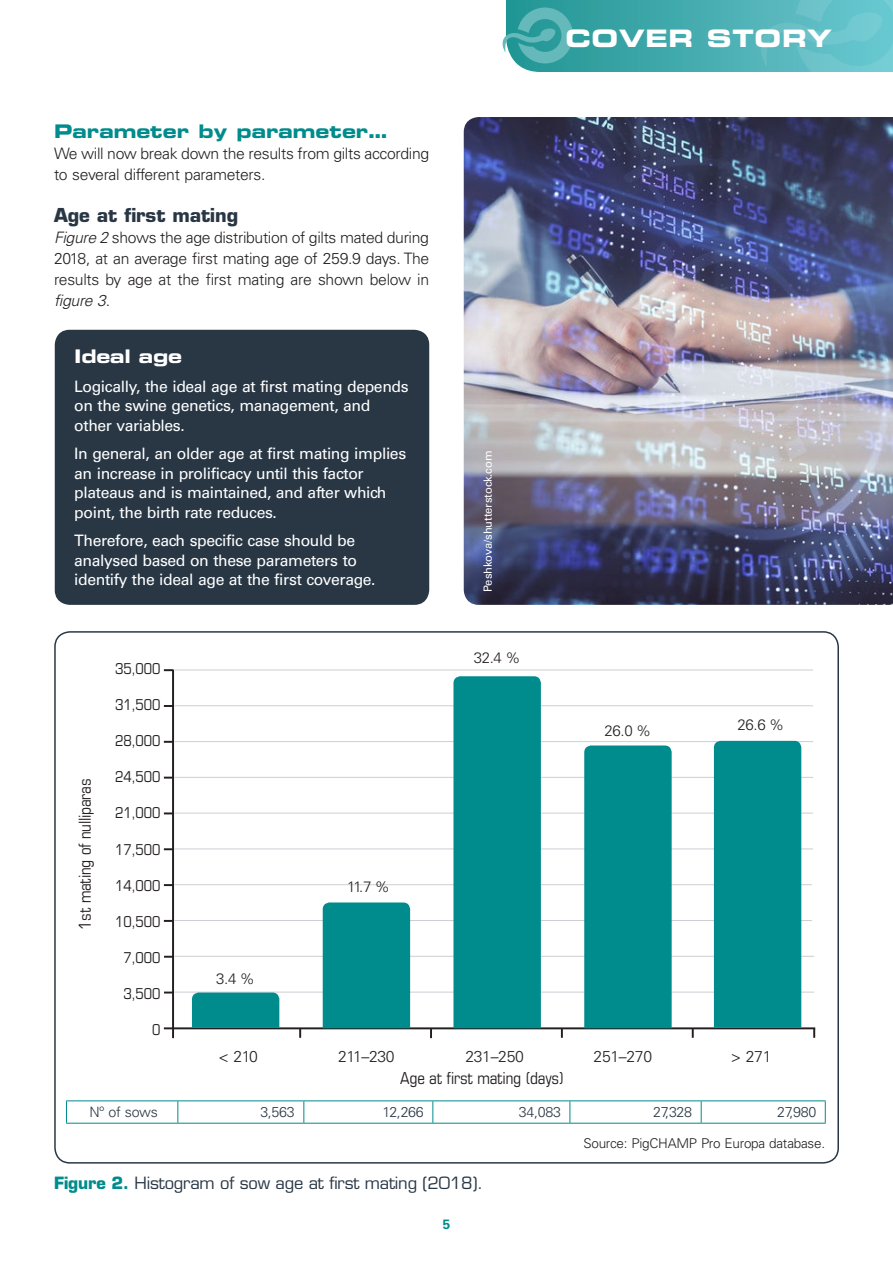
<style>
.page{position:relative;width:893px;height:1263px;background:#fff}
.page>*{position:absolute;margin:0;border:0;box-sizing:border-box;transform-origin:0 0}
.t1{font:24px "Eurostile LT Std Bold Ex 2";letter-spacing:.03em;color:#fff}
.MSD_Apartado_1{font:18.75px "Eurostile LT Std Bold Ex 2";color:#008b8c}
.MSD_Apartado_2{font:700 18.75px "Eurostile LT Std";color:#293745}
.MSD_Despiece_titular{font:18.75px "Eurostile LT Std Bold Ex 2";letter-spacing:-.01em;color:#fff}
.MSD_Pie_de_foto{font:16.5px "Eurostile LT Std";letter-spacing:-.01em;color:#293745}
.MSD_Grafica_eje{font:condensed 16.5px "Eurostile LT Std";letter-spacing:-.01em;color:#231f20}
.MSD_Despiece_texto{font:15.75px/19.5px "Univers LT Std";letter-spacing:-.025em;color:#fff}
.MSD_Texto_normal{font:300 15.75px/21px "Univers LT Std";letter-spacing:-.02em;color:#231f20}
.t2{font:300 15.15px "Univers LT Std";letter-spacing:-.025em;color:#231f20}
.MSD_Grafica_eje-2{font:condensed 15px "Eurostile LT Std";letter-spacing:-.01em;color:#231f20}
.MSD_Tabla_texto{font:300 14.25px "Univers LT Std";letter-spacing:-.02em;color:#293745}
.MSD_Tabla_pie{font:300 13.5px "Univers LT Std";letter-spacing:-.02em;color:#231f20}
.t3{font:700 13.5px "Univers LT Std";color:#008b8c}
.MSD_Fuente_foto{font:11.25px "Univers LT Std";letter-spacing:-.01em;color:#fff}
.s1{font-style:italic}
.s2{font-weight:700;color:#008b8c}
</style>
<div class="page">
<img style="left:464px;top:117px;width:429px;height:488px">
<div style="left:55px;top:330px;width:374px;height:275px;background:#293745;border-radius:15px"></div>
<svg style="left:503px;top:0;width:390px;height:72px;background:#4fb1b5"></svg>
<hr style="left:172px;top:670px;width:2px;height:368px;background:#231f20">
<hr style="left:164px;top:1027px;width:651px;height:2px;background:#231f20">
<hr style="left:174px;top:920px;width:638px;height:1px;background:#cbced2">
<svg style="left:164px;top:920px;width:8px;height:2px"></svg>
<hr style="left:174px;top:884px;width:638px;height:1px;background:#cbced2">
<svg style="left:164px;top:884px;width:8px;height:2px"></svg>
<hr style="left:174px;top:848px;width:639px;height:1px;background:#cbced2">
<svg style="left:164px;top:848px;width:8px;height:2px"></svg>
<hr style="left:174px;top:813px;width:639px;height:1px;background:#cbced2">
<svg style="left:164px;top:812px;width:8px;height:2px"></svg>
<hr style="left:174px;top:777px;width:639px;height:1px;background:#cbced2">
<svg style="left:164px;top:777px;width:8px;height:2px"></svg>
<hr style="left:174px;top:741px;width:639px;height:1px;background:#cbced2">
<svg style="left:164px;top:741px;width:8px;height:2px"></svg>
<hr style="left:174px;top:705px;width:639px;height:1px;background:#cbced2">
<svg style="left:164px;top:705px;width:8px;height:2px"></svg>
<hr style="left:174px;top:669px;width:639px;height:1px;background:#cbced2">
<svg style="left:164px;top:669px;width:10px;height:2px"></svg>
<hr style="left:174px;top:992px;width:640px;height:1px;background:#cbced2">
<svg style="left:164px;top:991px;width:8px;height:2px"></svg>
<hr style="left:174px;top:956px;width:640px;height:1px;background:#cbced2">
<svg style="left:164px;top:956px;width:8px;height:2px"></svg>
<svg style="left:299px;top:1029px;width:2px;height:9px"></svg>
<svg style="left:430px;top:1029px;width:2px;height:9px"></svg>
<svg style="left:561px;top:1029px;width:2px;height:9px"></svg>
<svg style="left:692px;top:1029px;width:2px;height:9px"></svg>
<svg style="left:813px;top:1029px;width:2px;height:9px"></svg>
<div style="left:192px;top:992px;width:87px;height:36px;background:#008b8c"></div>
<hr style="left:66px;top:1100px;width:112px;height:1px;background:#008b8c">
<svg style="left:66px;top:1101px;width:1px;height:22px"></svg>
<hr style="left:178px;top:1100px;width:126px;height:1px;background:#008b8c">
<svg style="left:177px;top:1101px;width:1px;height:22px"></svg>
<hr style="left:304px;top:1100px;width:129px;height:1px;background:#008b8c">
<svg style="left:303px;top:1101px;width:1px;height:22px"></svg>
<hr style="left:433px;top:1100px;width:137px;height:1px;background:#008b8c">
<svg style="left:432px;top:1101px;width:1px;height:22px"></svg>
<hr style="left:570px;top:1100px;width:131px;height:1px;background:#008b8c">
<svg style="left:569px;top:1101px;width:1px;height:22px"></svg>
<hr style="left:701px;top:1100px;width:125px;height:1px;background:#008b8c">
<svg style="left:701px;top:1101px;width:1px;height:22px"></svg>
<svg style="left:825px;top:1101px;width:1px;height:22px"></svg>
<hr style="left:66px;top:1123px;width:112px;height:1px;background:#008b8c">
<hr style="left:178px;top:1123px;width:126px;height:1px;background:#008b8c">
<hr style="left:304px;top:1123px;width:129px;height:1px;background:#008b8c">
<hr style="left:433px;top:1123px;width:137px;height:1px;background:#008b8c">
<hr style="left:570px;top:1123px;width:131px;height:1px;background:#008b8c">
<hr style="left:701px;top:1123px;width:125px;height:1px;background:#008b8c">
<div style="left:714px;top:741px;width:87px;height:286px;background:#008b8c"></div>
<div style="left:323px;top:902px;width:87px;height:126px;background:#008b8c"></div>
<div style="left:453px;top:676px;width:88px;height:352px;background:#008b8c"></div>
<div style="left:584px;top:745px;width:88px;height:283px;background:#008b8c"></div>
<p class="MSD_Apartado_1" style="left:54px;top:118px;width:335px">Parameter by parameter…</p>
<p class="MSD_Texto_normal" style="left:54px;top:143px;width:377px">We will now break down the results from gilts according to several different parameters.</p>
<p class="MSD_Apartado_2" style="left:54px;top:204px;width:186px">Age at first mating</p>
<p class="MSD_Texto_normal" style="left:54px;top:227px;width:377px;text-align:justify"><span class="s1">Figure 2</span> shows the age distribution of gilts mated during 2018, at an average first mating age of 259.9 days. The results by age at the first mating are shown below in <span class="s1">figure 3</span>.</p>
<p class="MSD_Despiece_titular" style="left:74px;top:343px;width:109px">Ideal age</p>
<p class="MSD_Despiece_texto" style="left:74px;top:377px;width:336px">Logically, the ideal age at first mating depends on the swine genetics, management, and other variables.</p>
<p class="MSD_Despiece_texto" style="left:74px;top:444px;width:333px">In general, an older age at first mating implies an increase in prolificacy until this factor plateaus and is maintained, and after which point, the birth rate reduces.</p>
<p class="MSD_Despiece_texto" style="left:74px;top:531px;width:303px">Therefore, each specific case should be analysed based on these parameters to identify the ideal age at the first coverage.</p>
<p class="MSD_Grafica_eje" style="left:75px;top:930px;width:153px;rotate:-90deg">1st mating of nulliparas</p>
<p class="MSD_Grafica_eje-2" style="left:115px;top:659px;width:47px">35,000</p>
<p class="MSD_Grafica_eje-2" style="left:115px;top:696px;width:47px">31,500</p>
<p class="MSD_Grafica_eje-2" style="left:115px;top:732px;width:47px">28,000</p>
<p class="MSD_Grafica_eje-2" style="left:115px;top:768px;width:47px">24,500</p>
<p class="MSD_Grafica_eje-2" style="left:115px;top:804px;width:47px">21,000</p>
<p class="MSD_Grafica_eje-2" style="left:115px;top:840px;width:47px">17,500</p>
<p class="MSD_Grafica_eje-2" style="left:115px;top:876px;width:47px">14,000</p>
<p class="MSD_Grafica_eje-2" style="left:115px;top:912px;width:47px">10,500</p>
<p class="MSD_Grafica_eje-2" style="left:123px;top:948px;width:38px">7,000</p>
<p class="MSD_Grafica_eje-2" style="left:123px;top:985px;width:38px">3,500</p>
<p class="MSD_Grafica_eje-2" style="left:152px;top:1021px;width:10px">0</p>
<p class="t2" style="left:216px;top:969px;width:40px">3.4 %</p>
<p class="t2" style="left:347px;top:878px;width:44px">11.7 %</p>
<p class="MSD_Fuente_foto" style="left:481px;top:592px;width:143px;rotate:-90deg">Peshkova/shutterstock.com</p>
<p class="t2" style="left:474px;top:648px;width:48px">32.4 %</p>
<h1 class="t1" style="left:565px;top:22px;width:268px">COVER STORY</h1>
<p class="t2" style="left:604px;top:722px;width:48px">26.0 %</p>
<p class="t2" style="left:737px;top:715px;width:48px">26.6 %</p>
<p class="MSD_Texto_normal" style="left:218px;top:1046px;width:41px">&lt; 210</p>
<p class="MSD_Texto_normal" style="left:338px;top:1046px;width:58px">211–230</p>
<p class="MSD_Texto_normal" style="left:465px;top:1046px;width:60px">231–250</p>
<p class="MSD_Texto_normal" style="left:594px;top:1046px;width:60px">251–270</p>
<p class="MSD_Texto_normal" style="left:731px;top:1046px;width:42px">&gt; 271</p>
<p class="MSD_Grafica_eje" style="left:400px;top:1068px;width:165px">Age at first mating (days)</p>
<p class="MSD_Tabla_texto" style="left:89px;top:1103px;width:70px">Nº of sows</p>
<p class="MSD_Tabla_texto" style="left:260px;top:1103px;width:36px">3,563</p>
<p class="MSD_Tabla_texto" style="left:382px;top:1103px;width:43px">12,266</p>
<p class="MSD_Tabla_texto" style="left:519px;top:1103px;width:44px">34,083</p>
<p class="MSD_Tabla_texto" style="left:653px;top:1103px;width:41px">27,328</p>
<p class="MSD_Tabla_texto" style="left:777px;top:1103px;width:41px">27,980</p>
<p class="MSD_Pie_de_foto" style="left:54px;top:1173px;width:431px"><span class="s2">Figure 2.</span> Histogram of sow age at first mating (2018).</p>
<p class="t3" style="left:443px;top:1217px;width:9px">5</p>
<p class="MSD_Tabla_pie" style="left:583px;top:1135px;width:243px">Source: PigCHAMP Pro Europa database.</p>
</div>
